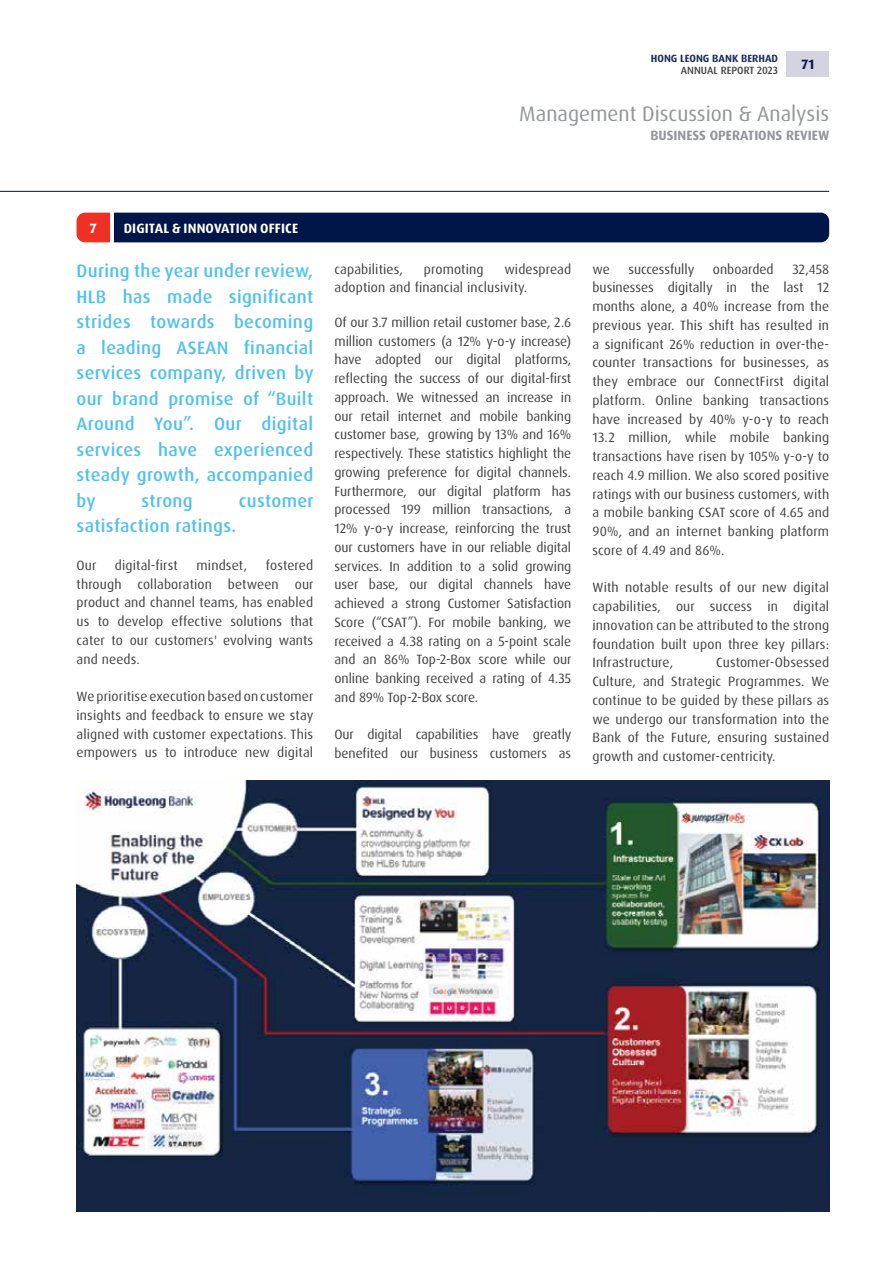
<style>
.page{position:relative;width:893px;height:1263px;background:#fff}
.page>*{position:absolute;margin:0;border:0;box-sizing:border-box;transform-origin:0 0}
.t1{font:21px "Dax OT";color:#939598}
.t2{font:500 18px/25.5px "Dax OT";letter-spacing:.02em;color:#53c0ee;text-align:justify}
.t3{font:13.5px/18.8px "Dax OT";letter-spacing:.01em;color:#414042;text-align:justify}
.t4{font:700 13.5px "Dax OT";letter-spacing:.01em;color:#fff}
.t5{font:700 13.5px "Dax OT";color:#939598}
.t6{font:700 13.5px "Dax OT";color:#001648}
.t7{font:700 10.5px "Dax OT";color:#1d2e5a}
.t8{font:500 10.5px "Dax OT";color:#414042}
</style>
<div class="page">
<hr style="left:0;top:191px;width:829px;height:1px;background:#001648">
<div style="left:787px;top:51px;width:42px;height:26px;background:#d3d4e0"></div>
<div style="left:77px;top:213px;width:752px;height:29px;background:#001648"></div>
<img style="left:77px;top:780px;width:752px;height:432px">
<p class="t7" style="left:651px;top:51px;width:129px">HONG LEONG BANK BERHAD</p>
<p class="t8" style="left:681px;top:64px;width:99px">ANNUAL REPORT 2023</p>
<p class="t6" style="left:802px;top:56px;width:14px">71</p>
<h1 class="t1" style="left:519px;top:100px;width:311px">Management Discussion &amp; Analysis</h1>
<p class="t5" style="left:650px;top:127px;width:181px">BUSINESS OPERATIONS REVIEW</p>
<p class="t4" style="left:90px;top:219px;width:8px">7</p>
<p class="t4" style="left:124px;top:219px;width:176px">DIGITAL &amp; INNOVATION OFFICE</p>
<p class="t2" style="left:77px;top:258px;width:239px">During the year under review, HLB has made significant strides towards becoming a leading ASEAN financial services company, driven by our brand promise of “Built Around You”. Our digital services have experienced steady growth, accompanied by</p>
<h2 class="t2" style="left:142px;top:488px;width:53px">strong</h2>
<h2 class="t2" style="left:239px;top:488px;width:76px">customer</h2>
<h2 class="t2" style="left:77px;top:513px;width:161px">satisfaction ratings.</h2>
<p class="t3" style="left:77px;top:556px;width:21px">Our</p>
<p class="t3" style="left:115px;top:556px;width:64px">digital-first</p>
<p class="t3" style="left:197px;top:556px;width:52px">mindset,</p>
<p class="t3" style="left:77px;top:556px;width:239px;text-indent:189px">fostered through collaboration between our product and channel teams, has enabled us to develop effective solutions that cater to our customers' evolving wants and needs.</p>
<p class="t3" style="left:77px;top:687px;width:238px">We prioritise execution based on customer insights and feedback to ensure we stay aligned with customer expectations. This empowers us to introduce new digital</p>
<p class="t3" style="left:334px;top:260px;width:238px;text-indent:170px">widespread adoption and financial inclusivity.</p>
<p class="t3" style="left:334px;top:313px;width:238px">Of our 3.7 million retail customer base, 2.6 million customers (a 12% y-o-y increase) have adopted our digital platforms, reflecting the success of our digital-first approach. We witnessed an increase in our retail internet and mobile banking customer base, growing by 13% and 16% respectively. These statistics highlight the growing preference for digital channels.<br>Furthermore, our digital platform has processed 199 million transactions, a 12% y-o-y increase, reinforcing the trust our customers have in our reliable digital services. In addition to a solid growing user base, our digital channels have achieved a strong Customer Satisfaction Score (“CSAT”). For mobile banking, we received a 4.38 rating on a 5-point scale and an 86% Top-2-Box score while our online banking received a rating of 4.35 and 89% Top-2-Box score.</p>
<p class="t3" style="left:334px;top:725px;width:239px">Our digital capabilities have greatly benefited our business customers as</p>
<p class="t3" style="left:334px;top:260px;width:70px">capabilities,</p>
<p class="t3" style="left:424px;top:260px;width:61px">promoting</p>
<p class="t3" style="left:592px;top:260px;width:19px">we</p>
<p class="t3" style="left:628px;top:260px;width:68px">successfully</p>
<p class="t3" style="left:713px;top:260px;width:62px">onboarded</p>
<p class="t3" style="left:592px;top:260px;width:238px;text-indent:200px">32,458 businesses digitally in the last 12 months alone, a 40% increase from the previous year. This shift has resulted in a significant 26% reduction in over-the&shy;counter transactions for businesses, as they embrace our ConnectFirst digital platform. Online banking transactions have increased by 40% y-o-y to reach 13.2 million, while mobile banking transactions have risen by 105% y-o-y to reach 4.9 million. We also scored positive ratings with our business customers, with a mobile banking CSAT score of 4.65 and 90%, and an internet banking platform score of 4.49 and 86%.</p>
<p class="t3" style="left:592px;top:578px;width:238px">With notable results of our new digital capabilities, our success in digital innovation can be attributed to the strong foundation built upon three key pillars:<br>Infrastructure,</p>
<p class="t3" style="left:592px;top:653px;width:238px;text-indent:124px">Customer-Obsessed Culture, and Strategic Programmes. We continue to be guided by these pillars as we undergo our transformation into the Bank of the Future, ensuring sustained growth and customer-centricity.</p>
</div>
